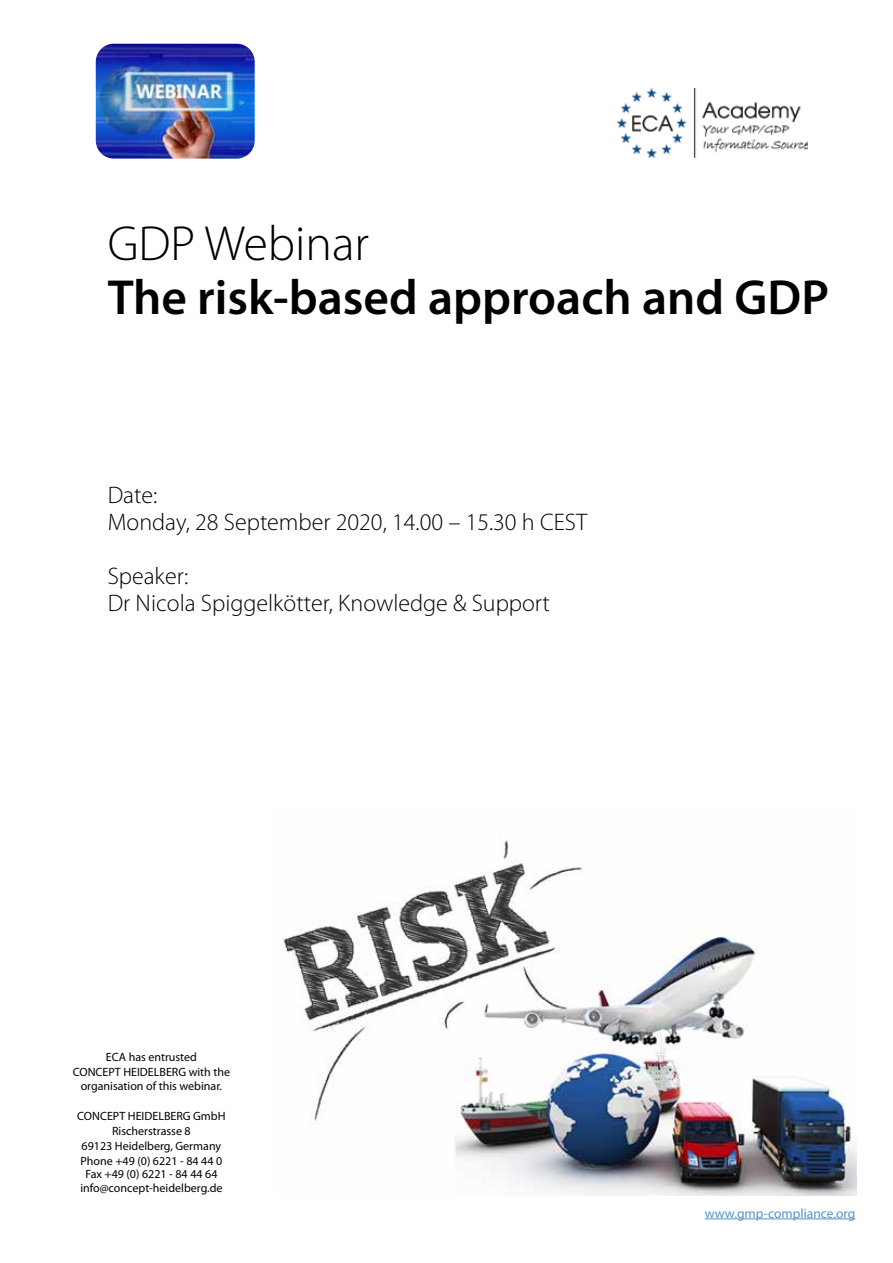
<style>
.page{position:relative;width:893px;height:1263px;background:#fff}
.page>*{position:absolute;margin:0;border:0;box-sizing:border-box;transform-origin:0 0}
.t1{font:600 49.5px "Myriad Pro";color:#000}
.t2{font:300 49.5px "Myriad Pro";color:#000}
.t3{font:300 24px/27px "Myriad Pro";color:#000}
.t4{font:13.5px "Myriad Pro";color:#5693c9}
.t5{font:12px/15px "Myriad Pro";color:#000;text-align:center}
</style>
<div class="page">
<img style="left:96px;top:44px;width:159px;height:115px">
<hr style="left:705px;top:1218px;width:150px;height:1px;background:#5693c9">
<img style="left:283px;top:840px;width:573px;height:356px">
<img style="left:618px;top:88px;width:189px;height:69px">
<h1 class="t2" style="left:108px;top:216px;width:263px">GDP Webinar</h1>
<h1 class="t1" style="left:108px;top:266px;width:723px">The risk-based approach and GDP</h1>
<h2 class="t3" style="left:108px;top:482px;width:481px">Date:<br>Monday, 28 September 2020, 14.00 – 15.30 h CEST</h2>
<h2 class="t3" style="left:108px;top:563px;width:444px">Speaker:<br>Dr Nicola Spiggelkötter, Knowledge &amp; Support</h2>
<p class="t5" style="left:73px;top:1050px;width:159px;line-height:14.4px">ECA has entrusted<br>CONCEPT HEIDELBERG with the organisation of this webinar.</p>
<p class="t5" style="left:77px;top:1109px;width:150px">CONCEPT HEIDELBERG GmbH<br>Rischerstrasse 8<br>69123 Heidelberg, Germany<br>Phone +49 (0) 6221 - 84 44 0</p>
<p class="t5" style="left:80px;top:1168px;width:144px;line-height:13.5px">Fax +49 (0) 6221 - 84 44 64 info@concept-heidelberg.de</p>
<p class="t4" style="left:705px;top:1205px;width:152px">www.gmp-compliance.org</p>
</div>
